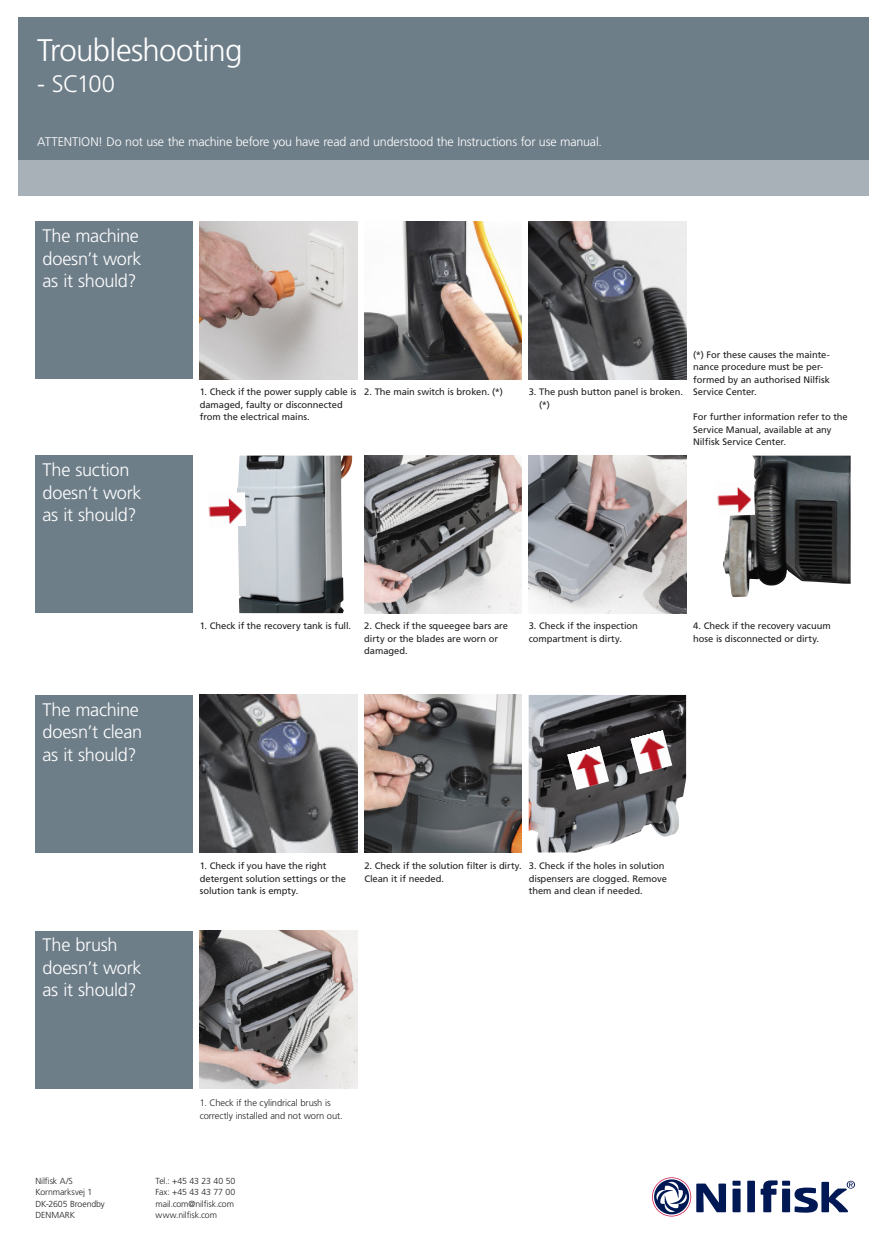
<style>
.page{position:relative;width:886px;height:1241px;background:#fff}
.page>*{position:absolute;margin:0;border:0;box-sizing:border-box;transform-origin:0 0}
.t1{font:300 31.25px "Frutiger LT Std";letter-spacing:-.025em;color:#fff}
.t2{font:300 23.75px "Frutiger LT Std";letter-spacing:-.045em;color:#fff}
.N_Quotes_29_36_Negat{font:300 18.12px "Frutiger LT Std";letter-spacing:-.015em;color:#fff}
.N_Body_text_15_20{font:300 12.5px "Frutiger LT Std";letter-spacing:-.015em;color:#fff}
.N_Body_text_15_20-2{font:9.38px/12.5px "Frutiger LT Std";letter-spacing:-.005em;color:#231f20}
.N_Body_text_15_20-3{font:300 9.38px "Frutiger LT Std";letter-spacing:-.01em;color:#231f20}
.t3{font:300 8.75px/11.2px "Frutiger LT Std";letter-spacing:-.015em;color:#231f20}
</style>
<div class="page">
<div style="left:18px;top:18px;width:850px;height:142px;background:#6e7e89"></div>
<div style="left:18px;top:160px;width:850px;height:36px;background:#a8b1b8"></div>
<div style="left:747px;top:1180px;width:8px;height:31px;background:#001954"></div>
<div style="left:732px;top:1188px;width:8px;height:23px;background:#001954"></div>
<div style="left:782px;top:1188px;width:8px;height:23px;background:#001954"></div>
<div style="left:732px;top:1180px;width:8px;height:5px;background:#001954"></div>
<div style="left:782px;top:1180px;width:8px;height:5px;background:#001954"></div>
<svg style="left:760px;top:1180px;width:17px;height:31px"></svg>
<svg style="left:652px;top:1177px;width:74px;height:39px"></svg>
<svg style="left:794px;top:1180px;width:61px;height:32px"></svg>
<img style="left:200px;top:221px;width:157px;height:158px">
<img style="left:364px;top:221px;width:158px;height:158px">
<img style="left:529px;top:221px;width:157px;height:158px">
<img style="left:237px;top:455px;width:115px;height:158px">
<img style="left:364px;top:455px;width:158px;height:158px">
<img style="left:529px;top:455px;width:157px;height:158px">
<img style="left:723px;top:455px;width:127px;height:142px">
<img style="left:200px;top:694px;width:157px;height:158px">
<img style="left:364px;top:694px;width:158px;height:158px">
<img style="left:529px;top:695px;width:157px;height:157px">
<img style="left:200px;top:930px;width:157px;height:158px">
<div style="left:35px;top:221px;width:158px;height:158px;background:#6e7e89"></div>
<div style="left:35px;top:455px;width:158px;height:158px;background:#6e7e89"></div>
<div style="left:35px;top:694px;width:158px;height:158px;background:#6e7e89"></div>
<div style="left:35px;top:930px;width:158px;height:158px;background:#6e7e89"></div>
<img style="left:630px;top:729px;width:42px;height:45px">
<img style="left:567px;top:745px;width:42px;height:44px">
<img style="left:208px;top:492px;width:38px;height:35px">
<img style="left:717px;top:481px;width:38px;height:35px">
<p class="t1" style="left:37px;top:32px;width:207px">Troubleshooting</p>
<p class="t2" style="left:37px;top:70px;width:79px">- SC100</p>
<p class="N_Body_text_15_20" style="left:37px;top:134px;width:566px">ATTENTION! Do not use the machine before you have read and understood the Instructions for use manual.</p>
<p class="N_Quotes_29_36_Negat" style="left:43px;top:226px;width:98px">The machine</p>
<p class="N_Quotes_29_36_Negat" style="left:43px;top:248px;width:101px">doesn’t work</p>
<p class="N_Quotes_29_36_Negat" style="left:43px;top:271px;width:95px">as it should?</p>
<p class="N_Quotes_29_36_Negat" style="left:43px;top:459px;width:89px">The suction</p>
<p class="N_Quotes_29_36_Negat" style="left:43px;top:482px;width:101px">doesn’t work</p>
<p class="N_Quotes_29_36_Negat" style="left:43px;top:504px;width:95px">as it should?</p>
<p class="N_Body_text_15_20-2" style="left:200px;top:386px;width:158px">1. Check if the power supply cable is</p>
<p class="N_Body_text_15_20-2" style="left:200px;top:398px;width:144px">damaged, faulty or disconnected</p>
<p class="N_Body_text_15_20-2" style="left:200px;top:411px;width:112px">from the electrical mains.</p>
<p class="N_Body_text_15_20-2" style="left:364px;top:386px;width:140px">2. The main switch is broken. (*)</p>
<p class="N_Body_text_15_20-2" style="left:539px;top:386px;width:145px;text-indent:-10px">3. The push button panel is broken. (*)</p>
<p class="N_Body_text_15_20-2" style="left:693px;top:348px;width:138px">(*) For these causes the mainte&shy;nance procedure must be per&shy;formed by an authorised Nilfisk<br>Service Center.</p>
<p class="N_Body_text_15_20-2" style="left:693px;top:411px;width:156px">For further information refer to the</p>
<p class="N_Body_text_15_20-2" style="left:693px;top:423px;width:140px">Service Manual, available at any</p>
<p class="N_Body_text_15_20-2" style="left:693px;top:436px;width:94px">Nilfisk Service Center.</p>
<p class="N_Quotes_29_36_Negat" style="left:43px;top:699px;width:98px">The machine</p>
<p class="N_Quotes_29_36_Negat" style="left:43px;top:721px;width:101px">doesn’t clean</p>
<p class="N_Quotes_29_36_Negat" style="left:43px;top:744px;width:95px">as it should?</p>
<p class="N_Body_text_15_20-2" style="left:200px;top:619px;width:153px">1. Check if the recovery tank is full.</p>
<p class="N_Body_text_15_20-2" style="left:364px;top:619px;width:145px">2. Check if the squeegee bars are</p>
<p class="N_Body_text_15_20-2" style="left:364px;top:632px;width:135px">dirty or the blades are worn or</p>
<p class="N_Body_text_15_20-2" style="left:364px;top:644px;width:45px">damaged.</p>
<p class="N_Body_text_15_20-2" style="left:529px;top:619px;width:111px">3. Check if the inspection</p>
<p class="N_Body_text_15_20-2" style="left:529px;top:632px;width:95px">compartment is dirty.</p>
<p class="N_Body_text_15_20-2" style="left:693px;top:619px;width:139px">4. Check if the recovery vacuum hose is disconnected or dirty.</p>
<p class="N_Quotes_29_36_Negat" style="left:43px;top:934px;width:76px">The brush</p>
<p class="N_Quotes_29_36_Negat" style="left:43px;top:957px;width:101px">doesn’t work</p>
<p class="N_Quotes_29_36_Negat" style="left:43px;top:979px;width:95px">as it should?</p>
<p class="N_Body_text_15_20-2" style="left:200px;top:859px;width:128px">1. Check if you have the right</p>
<p class="N_Body_text_15_20-2" style="left:200px;top:871px;width:148px">detergent solution settings or the</p>
<p class="N_Body_text_15_20-2" style="left:200px;top:884px;width:100px">solution tank is empty.</p>
<p class="N_Body_text_15_20-2" style="left:364px;top:859px;width:159px">2. Check if the solution filter is dirty.</p>
<p class="N_Body_text_15_20-2" style="left:364px;top:871px;width:81px">Clean it if needed.</p>
<p class="N_Body_text_15_20-2" style="left:529px;top:859px;width:137px">3. Check if the holes in solution</p>
<p class="N_Body_text_15_20-2" style="left:529px;top:871px;width:140px">dispensers are clogged. Remove</p>
<p class="N_Body_text_15_20-2" style="left:529px;top:884px;width:115px">them and clean if needed.</p>
<p class="N_Body_text_15_20-3" style="left:200px;top:1097px;width:132px">1. Check if the cylindrical brush is</p>
<p class="N_Body_text_15_20-3" style="left:200px;top:1110px;width:144px">correctly installed and not worn out.</p>
<p class="t3" style="left:35px;top:1175px;width:71px">Nilfisk A/S<br>Kornmarksvej 1<br>DK-2605 Broendby<br>DENMARK</p>
<p class="t3" style="left:156px;top:1175px;width:81px">Tel.: +45 43 23 40 50<br>Fax: +45 43 43 77 00 mail.com@nilfisk.com www.nilfisk.com</p>
</div>
